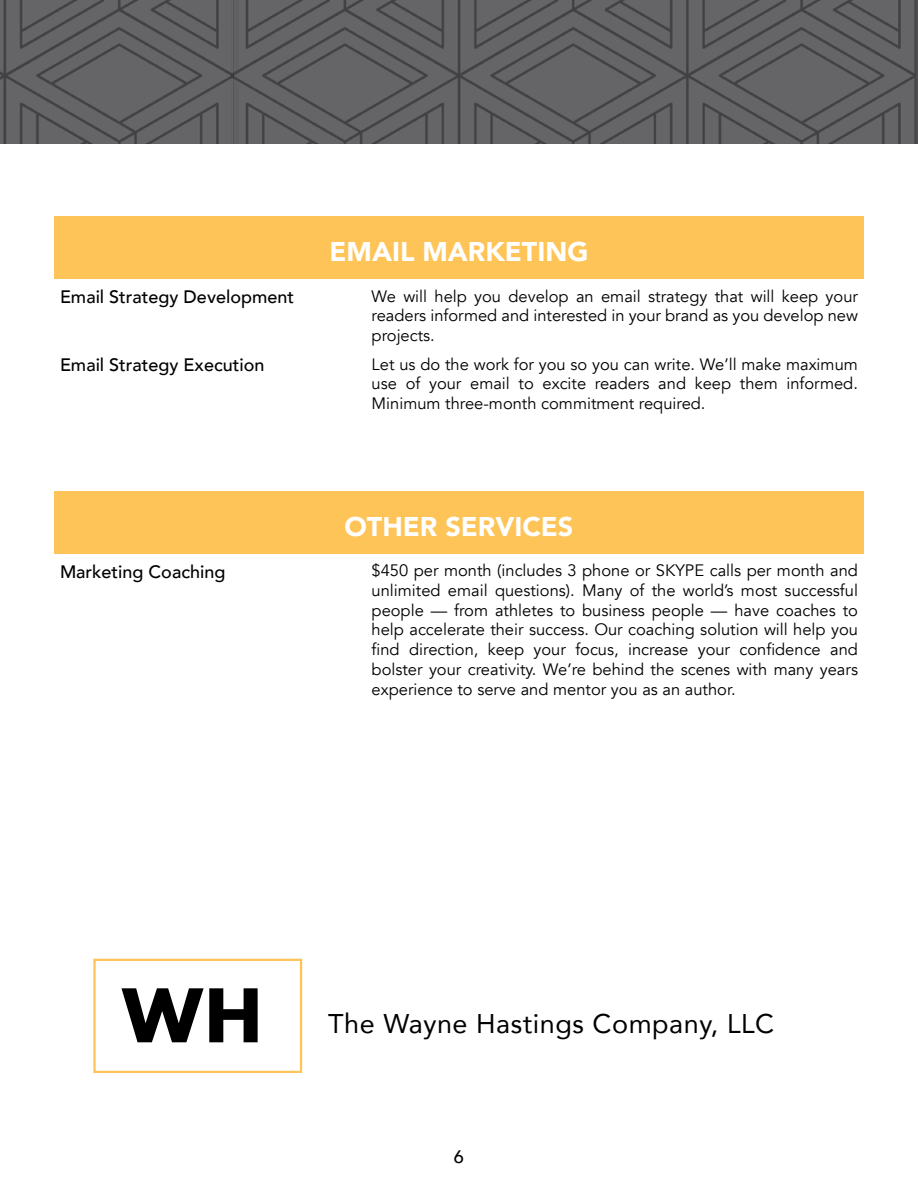
<style>
.page{position:relative;width:918px;height:1188px;background:#fff}
.page>*{position:absolute;margin:0;border:0;box-sizing:border-box;transform-origin:0 0}
.t1{font:700 81px "Aharoni";color:#000}
.t2{font:900 27px "Avenir";color:#fff}
.t3{font:27px "Avenir";letter-spacing:.02em;color:#000}
.t4{font:500 18px "Avenir";color:#000}
.t5{font:16.5px/19.8px "Avenir";color:#000;text-align:justify}
</style>
<div class="page">
<div style="left:54px;top:216px;width:810px;height:63px;background:#fec457"></div>
<div style="left:54px;top:491px;width:810px;height:63px;background:#fec457"></div>
<img style="left:239px;top:0;width:676px;height:144px">
<svg style="left:0;top:0;width:239px;height:144px;background:#5f5f61"></svg>
<div style="left:93px;top:959px;width:209px;height:114px;border:2px solid #fec457"></div>
<h2 class="t2" style="left:330px;top:228px;width:260px">EMAIL MARKETING</h2>
<p class="t4" style="left:60px;top:281px;width:236px">Email Strategy Development</p>
<p class="t5" style="left:372px;top:286px;width:488px">We will help you develop an email strategy that will keep your readers informed and interested in your brand as you develop new projects.</p>
<p class="t4" style="left:60px;top:349px;width:206px">Email Strategy Execution</p>
<p class="t5" style="left:372px;top:354px;width:488px">Let us do the work for you so you can write. We’ll make maximum use of your email to excite readers and keep them informed.<br>Minimum three-month commitment required.</p>
<h2 class="t2" style="left:345px;top:503px;width:230px">OTHER SERVICES</h2>
<p class="t4" style="left:60px;top:556px;width:167px">Marketing Coaching</p>
<p class="t5" style="left:372px;top:561px;width:488px">$450 per month (includes 3 phone or SKYPE calls per month and unlimited email questions). Many of the world’s most successful people — from athletes to business people — have coaches to help accelerate their success. Our coaching solution will help you find direction, keep your focus, increase your confidence and bolster your creativity. We’re behind the scenes with many years experience to serve and mentor you as an author.</p>
<h1 class="t1" style="left:122px;top:966px;width:143px">WH</h1>
<h2 class="t3" style="left:328px;top:1002px;width:447px">The Wayne Hastings Company, LLC</h2>
<p class="t4" style="left:454px;top:1141px;width:12px">6</p>
</div>
